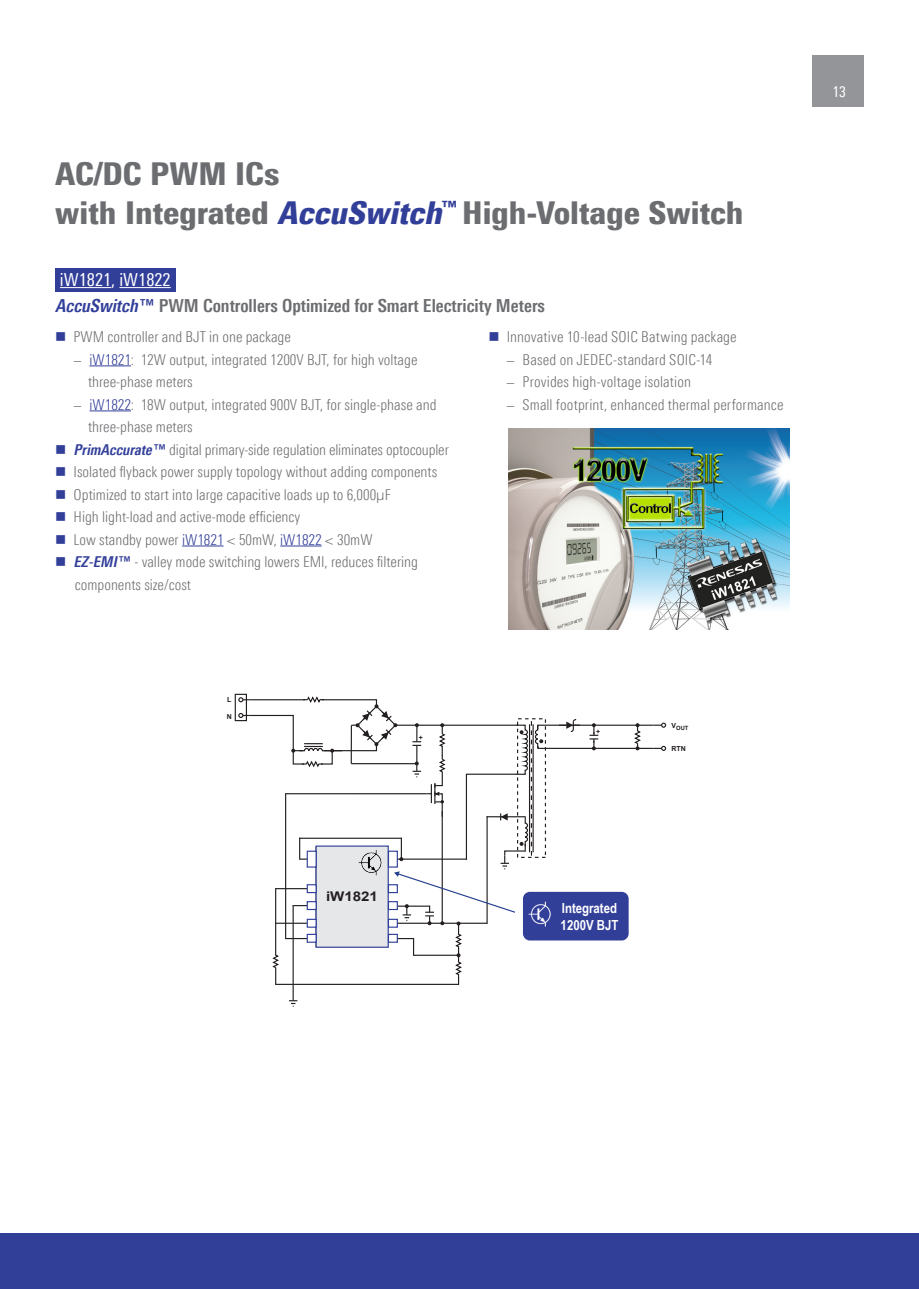
<style>
.page{position:relative;width:919px;height:1289px;background:#fff}
.page>*{position:absolute;margin:0;border:0;box-sizing:border-box;transform-origin:0 0}
.t1{font:900 31.5px "Linotype Univers 820 Cn";color:#6c6d70}
.t2{font:700 18px "Linotype Univers 620 Cn";color:#6c6d70}
.t3{font:18px "Linotype Univers 420 Cn";color:#fff}
.heading_3{font:300 15px "Linotype Univers 320 Cn";color:#6c6d70}
.t4{font:15px "Linotype Univers 420 Cn";color:#fff}
.t5{font:700 13.95px/16.6px "Arial Narrow";color:#fff}
.t6{font:700 13.35px "Arial";color:#231f20;scale:1.13 1}
.t7{font:700 6.9px "Arial";color:#231f20}
.t8{font:700 5.85px "Arial";color:#231f20}
.s1{font-style:italic;color:#323f99}
.s2{color:#323f99}
.s3{font-family:"Linotype Univers 620 Cn";font-weight:700;font-style:italic;color:#323f99}
.s4{font-family:"Linotype Univers 620 Cn";font-weight:700;color:#323f99}
</style>
<div class="page">
<img style="left:508px;top:429px;width:281px;height:200px">
<div style="left:55px;top:268px;width:120px;height:24px;background:#323f99"></div>
<hr style="left:60px;top:287px;width:51px;height:1px;background:#fff">
<hr style="left:119px;top:287px;width:52px;height:1px;background:#fff">
<hr style="left:89px;top:365px;width:42px;height:1px;background:#323f99">
<hr style="left:89px;top:410px;width:42px;height:1px;background:#323f99">
<hr style="left:182px;top:545px;width:41px;height:1px;background:#323f99">
<hr style="left:280px;top:545px;width:42px;height:1px;background:#323f99">
<div style="left:537px;top:724px;width:117px;height:25px;border:1px solid #231f20"></div>
<div style="left:235px;top:693px;width:12px;height:28px;border:1px solid #231f20"></div>
<div style="left:517px;top:718px;width:29px;height:140px;border:1px dashed #231f20"></div>
<svg style="left:589px;top:723px;width:9px;height:27px"></svg>
<svg style="left:653px;top:722px;width:13px;height:5px"></svg>
<svg style="left:653px;top:745px;width:13px;height:6px"></svg>
<svg style="left:632px;top:723px;width:10px;height:27px"></svg>
<svg style="left:559px;top:719px;width:21px;height:13px"></svg>
<hr style="left:292px;top:905px;width:2px;height:95px;background:#231f20">
<svg style="left:289px;top:1000px;width:8px;height:6px"></svg>
<div style="left:523px;top:891px;width:105px;height:49px;background:#323f99;border-radius:7px"></div>
<svg style="left:238px;top:695px;width:305px;height:289px"></svg>
<img style="left:528px;top:901px;width:23px;height:25px">
<img style="left:358px;top:850px;width:23px;height:25px">
<div style="left:812px;top:55px;width:51px;height:51px;background:#939598"></div>
<div style="left:0;top:1233px;width:918px;height:55px;background:#323f99"></div>
<p class="t1" style="left:55px;top:155px;width:226px">AC/DC PWM ICs</p>
<p class="t1" style="left:55px;top:194px;width:689px">with Integrated <span class="s1">AccuSwitch</span><sup>™</sup> High-Voltage Switch</p>
<p class="t3" style="left:60px;top:269px;width:112px">iW1821, iW1822</p>
<p class="t2" style="left:55px;top:295px;width:491px"><span class="s1">AccuSwitch</span><span class="s2">™</span> PWM Controllers Optimized for Smart Electricity Meters</p>
<p class="heading_3" style="left:55px;top:328px;width:237px"><span class="s2">■</span> PWM controller and BJT in one package</p>
<p class="heading_3" style="left:73px;top:351px;width:346px">− <span class="s2">iW1821</span>: 12W output, integrated 1200V BJT, for high voltage</p>
<p class="heading_3" style="left:88px;top:373px;width:106px">three-phase meters</p>
<p class="heading_3" style="left:73px;top:396px;width:365px">− <span class="s2">iW1822</span>: 18W output, integrated 900V BJT, for single-phase and</p>
<p class="heading_3" style="left:88px;top:418px;width:106px">three-phase meters</p>
<p class="heading_3" style="left:55px;top:441px;width:395px"><span class="s2">■</span> <span class="s3">PrimAccurate</span><span class="s4">™</span> digital primary-side regulation eliminates optocoupler</p>
<p class="heading_3" style="left:55px;top:463px;width:383px"><span class="s2">■</span> Isolated flyback power supply topology without adding components</p>
<p class="heading_3" style="left:55px;top:486px;width:337px"><span class="s2">■</span> Optimized to start into large capacitive loads up to 6,000µF</p>
<p class="heading_3" style="left:55px;top:508px;width:246px"><span class="s2">■</span> High light-load and active-mode efficiency</p>
<p class="heading_3" style="left:55px;top:531px;width:319px"><span class="s2">■</span> Low standby power <span class="s2">iW1821</span> &lt; 50mW, <span class="s2">iW1822</span> &lt; 30mW</p>
<p class="heading_3" style="left:55px;top:553px;width:364px"><span class="s2">■</span> <span class="s3">EZ-EMI</span><span class="s4">™</span> - valley mode switching lowers EMI, reduces filtering</p>
<p class="heading_3" style="left:75px;top:576px;width:118px">components size/cost</p>
<p class="heading_3" style="left:488px;top:328px;width:250px"><span class="s2">■</span> Innovative 10-lead SOIC Batwing package</p>
<p class="heading_3" style="left:506px;top:350px;width:208px">− Based on JEDEC-standard SOIC-14</p>
<p class="heading_3" style="left:506px;top:373px;width:186px">− Provides high-voltage isolation</p>
<p class="heading_3" style="left:506px;top:395px;width:279px">− Small footprint, enhanced thermal performance</p>
<p class="t7" style="left:227px;top:694px;width:6px">L</p>
<p class="t7" style="left:227px;top:711px;width:7px">N</p>
<p class="t7" style="left:419px;top:733px;width:6px">+</p>
<p class="t7" style="left:596px;top:726px;width:6px">+</p>
<p class="t8" style="left:671px;top:723px;width:18px"><sup>V</sup>OUT</p>
<p class="t7" style="left:671px;top:743px;width:16px">RTN</p>
<p class="t4" style="left:832px;top:83px;width:15px">13</p>
<p class="t6" style="left:326px;top:886px;width:47px">iW1821</p>
<p class="t5" style="left:560px;top:899px;width:59px">Integrated<br>1200V BJT</p>
</div>
